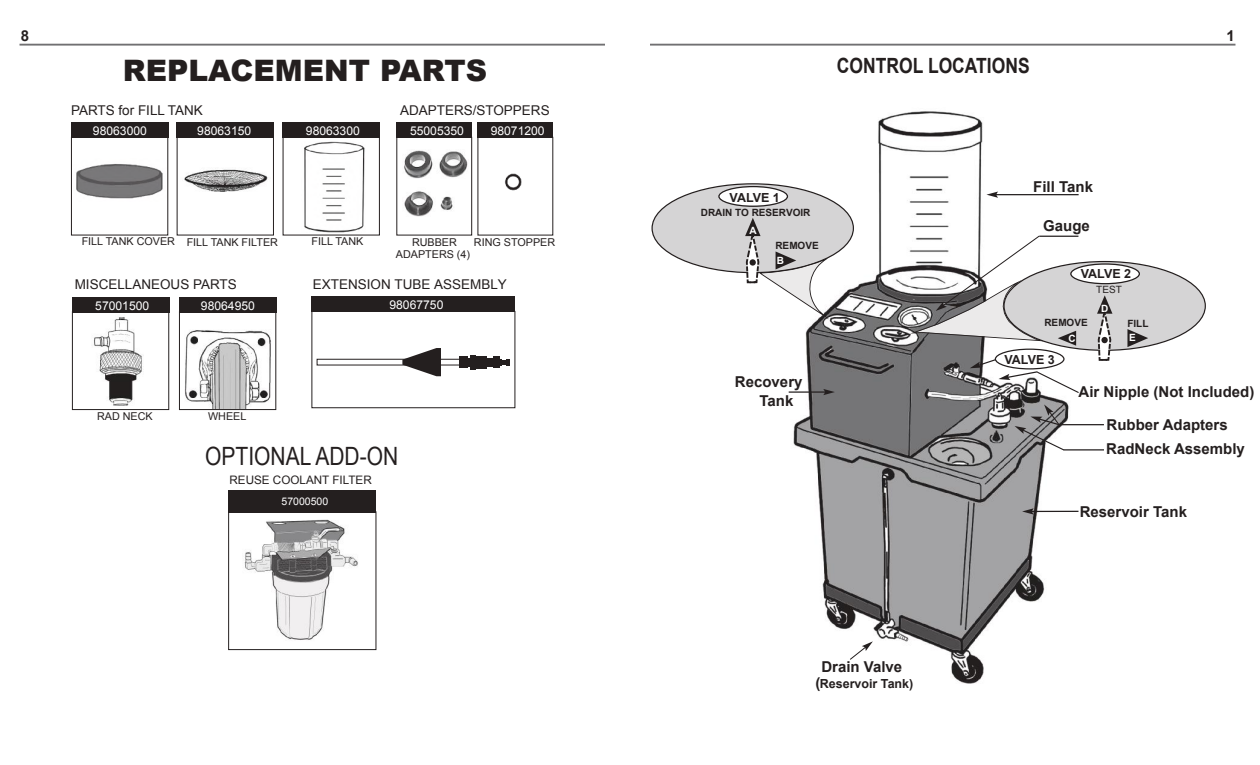
<style>
.page{position:relative;width:1260px;height:765px;background:#fff}
.page>*{position:absolute;margin:0;border:0;box-sizing:border-box;transform-origin:0 0}
.t1{font:900 29.5px "Arial";color:#241f1f}
.t2{font:25.25px "Arial";color:#241f1f;scale:.83 1}
.t3{font:700 21px "Arial";color:#241f1f;scale:.83 1}
.t4{font:700 15px/32.8px "Arial";color:#241f1f;text-align:center}
.t5{font:13.5px "Arial";color:#241f1f}
.t6{font:700 12.5px "Arial";color:#241f1f}
.t7{font:12.12px "Arial";color:#fff}
.t8{font:11.62px "Arial";color:#241f1f}
.t9{font:10.75px/12.9px "Arial";color:#241f1f;text-align:center}
.t10{font:10.5px "Arial";color:#fff}
.t11{font:700 10px "Arial";color:#241f1f}
.t12{font:700 10px "Arial";color:#fff}
.t13{font:10px "Arial";color:#241f1f}
.s1{font-size:15px}
</style>
<div class="page">
<img style="left:788px;top:111px;width:285px;height:573px">
<svg style="left:1015px;top:404px;width:50px;height:48px;background:#919092"></svg>
<hr style="left:996px;top:194px;width:83px;height:1px;background:#241f1f">
<svg style="left:986px;top:192px;width:12px;height:6px"></svg>
<svg style="left:849px;top:641px;width:24px;height:20px"></svg>
<hr style="left:789px;top:391px;width:37px;height:2px;background:#241f1f">
<svg style="left:823px;top:389px;width:12px;height:6px"></svg>
<svg style="left:651px;top:183px;width:203px;height:136px"></svg>
<hr style="left:1059px;top:424px;width:45px;height:1px;background:#241f1f">
<hr style="left:1064px;top:449px;width:40px;height:2px;background:#241f1f">
<svg style="left:1022px;top:508px;width:57px;height:7px"></svg>
<svg style="left:910px;top:235px;width:296px;height:159px"></svg>
<hr style="left:20px;top:44px;width:585px;height:2px;background:#717072">
<hr style="left:650px;top:44px;width:585px;height:2px;background:#717072">
<img style="left:76px;top:164px;width:87px;height:35px">
<img style="left:184px;top:169px;width:84px;height:23px">
<div style="left:177px;top:136px;width:97px;height:99px;border:1px solid #241f1f"></div>
<img style="left:304px;top:142px;width:61px;height:90px">
<div style="left:179px;top:311px;width:97px;height:99px;border:1px solid #241f1f"></div>
<img style="left:94px;top:317px;width:48px;height:89px">
<div style="left:72px;top:311px;width:97px;height:99px;border:1px solid #241f1f"></div>
<div style="left:179px;top:297px;width:97px;height:16px;background:#241f1f"></div>
<img style="left:404px;top:150px;width:64px;height:29px">
<img style="left:404px;top:191px;width:49px;height:26px">
<img style="left:505px;top:173px;width:16px;height:17px">
<div style="left:312px;top:311px;width:203px;height:97px;border:1px solid #241f1f"></div>
<div style="left:312px;top:296px;width:203px;height:16px;background:#241f1f"></div>
<div style="left:72px;top:297px;width:97px;height:16px;background:#241f1f"></div>
<div style="left:71px;top:122px;width:97px;height:16px;background:#241f1f"></div>
<div style="left:177px;top:122px;width:97px;height:16px;background:#241f1f"></div>
<div style="left:283px;top:122px;width:97px;height:16px;background:#241f1f"></div>
<img style="left:244px;top:519px;width:114px;height:121px">
<div style="left:228px;top:511px;width:148px;height:139px;border:1px solid #241f1f"></div>
<div style="left:228px;top:490px;width:148px;height:23px;background:#241f1f"></div>
<div style="left:397px;top:137px;width:75px;height:98px;border:1px solid #241f1f"></div>
<div style="left:397px;top:122px;width:75px;height:16px;background:#241f1f"></div>
<div style="left:478px;top:122px;width:75px;height:16px;background:#241f1f"></div>
<img style="left:184px;top:330px;width:87px;height:79px">
<div style="left:317px;top:359px;width:143px;height:6px;border:1px solid #241f1f"></div>
<svg style="left:402px;top:348px;width:39px;height:28px"></svg>
<div style="left:459px;top:356px;width:9px;height:12px;background:#241f1f"></div>
<div style="left:470px;top:355px;width:5px;height:14px;background:#241f1f"></div>
<div style="left:475px;top:356px;width:12px;height:12px;background:#241f1f"></div>
<div style="left:494px;top:356px;width:6px;height:12px;background:#241f1f"></div>
<svg style="left:468px;top:358px;width:2px;height:9px"></svg>
<div style="left:487px;top:358px;width:7px;height:9px;background:#241f1f"></div>
<svg style="left:500px;top:359px;width:10px;height:6px"></svg>
<p class="t4" style="left:21px;top:20px;width:10px">8</p>
<p class="t4" style="left:1226px;top:20px;width:10px">1</p>
<h1 class="t1" style="left:123px;top:49px;width:366px">REPLACEMENT PARTS</h1>
<p class="t5" style="left:71px;top:102px;width:133px">PARTS for FILL TANK</p>
<p class="t7" style="left:93px;top:123px;width:55px">98063000</p>
<p class="t7" style="left:197px;top:123px;width:55px">98063150</p>
<p class="t7" style="left:306px;top:123px;width:55px">98063300</p>
<p class="t5" style="left:400px;top:102px;width:151px">ADAPTERS/STOPPERS</p>
<p class="t7" style="left:410px;top:123px;width:55px">55005350</p>
<p class="t7" style="left:491px;top:123px;width:55px">98071200</p>
<p class="t9" style="left:82px;top:235px;width:95px">FILL TANK COVER</p>
<p class="t9" style="left:396px;top:235px;width:76px">RUBBER<br>ADAPTERS (4)</p>
<p class="t9" style="left:474px;top:235px;width:83px">RING STOPPER</p>
<p class="t9" style="left:187px;top:235px;width:93px">FILL TANK FILTER</p>
<p class="t9" style="left:311px;top:235px;width:53px">FILL TANK</p>
<p class="t5" style="left:75px;top:276px;width:164px">MISCELLANEOUS PARTS</p>
<p class="t5" style="left:313px;top:276px;width:195px">EXTENSION TUBE ASSEMBLY</p>
<p class="t7" style="left:95px;top:298px;width:55px">57001500</p>
<p class="t7" style="left:389px;top:297px;width:55px">98067750</p>
<p class="t7" style="left:201px;top:298px;width:55px">98064950</p>
<p class="t9" style="left:97px;top:410px;width:57px">RAD NECK</p>
<p class="t9" style="left:208px;top:410px;width:40px">WHEEL</p>
<h2 class="t2" style="left:205px;top:440px;width:234px">OPTIONAL ADD-ON</h2>
<p class="t10" style="left:282px;top:495px;width:48px">57000500</p>
<p class="t8" style="left:230px;top:473px;width:144px">REUSE COOLANT FILTER</p>
<h3 class="t3" style="left:837px;top:52px;width:234px">CONTROL LOCATIONS</h3>
<p class="t6" style="left:730px;top:189px;width:52px">VALVE 1</p>
<p class="t11" style="left:701px;top:206px;width:111px">DRAIN TO RESERVOIR</p>
<p class="t12" style="left:749px;top:224px;width:9px">A</p>
<p class="t11" style="left:775px;top:239px;width:45px">REMOVE</p>
<p class="t12" style="left:777px;top:253px;width:9px">B</p>
<p class="t4" style="left:759px;top:373px;width:45px;line-height:19px;text-align:left;text-indent:-24px">Recovery<br>Tank</p>
<p class="t4" style="left:1033px;top:171px;width:61px">Fill Tank</p>
<p class="t4" style="left:1043px;top:210px;width:48px">Gauge</p>
<p class="t6" style="left:1081px;top:266px;width:52px">VALVE 2</p>
<p class="t11" style="left:1044px;top:316px;width:45px">REMOVE</p>
<p class="t12" style="left:1068px;top:331px;width:9px">C</p>
<p class="t6" style="left:1005px;top:351px;width:52px">VALVE 3</p>
<p class="t13" style="left:1096px;top:283px;width:27px">TEST</p>
<p class="t12" style="left:1101px;top:302px;width:9px">D</p>
<p class="t11" style="left:1127px;top:317px;width:23px">FILL</p>
<p class="t12" style="left:1129px;top:331px;width:8px">E</p>
<p class="t4" style="left:1079px;top:376px;width:177px">Air Nipple (Not Included)<br>Rubber Adapters</p>
<p class="t4" style="left:1106px;top:433px;width:140px">RadNeck Assembly</p>
<p class="t4" style="left:1080px;top:496px;width:109px">Reservoir Tank</p>
<p class="t4" style="left:821px;top:651px;width:82px">Drain Valve</p>
<p class="t6" style="left:815px;top:676px;width:100px"><span class="s1">(</span>Reservoir Tank)</p>
</div>
